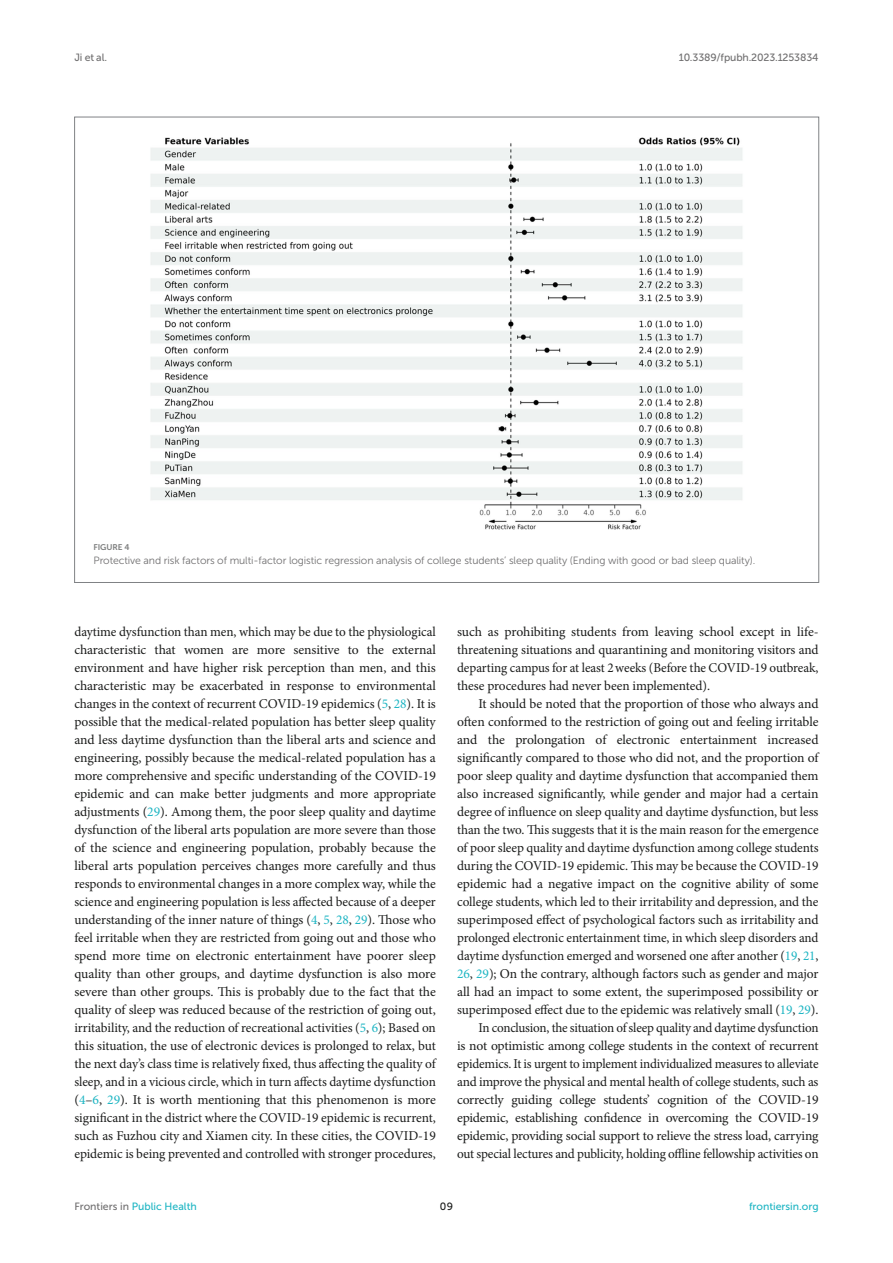
<style>
.page{position:relative;width:893px;height:1263px;background:#fff}
.page>*{position:absolute;margin:0;border:0;box-sizing:border-box;transform-origin:0 0}
.TEXT{font:13.5px/18px "Minion Pro";letter-spacing:-.01em;color:#1b1c1b;text-align:justify}
.FIG_LEG{font:10.5px "Museo Sans 300";letter-spacing:-.01em;color:#706f70}
.t1{font:10.5px "Museo Sans 500";color:#1db5c3}
.t2{font:10.5px "Museo Sans 500";letter-spacing:-.015em;color:#706f70}
.t3{font:10.5px "Museo Sans 500";color:#1b1c1b}
.FIG_HD{font:8.25px "Museo Sans 700";letter-spacing:-.01em;color:#7e7f7f}
.s1{color:#1db5c3}
.s2{color:#706f70}
</style>
<div class="page">
<img style="left:150px;top:137px;width:593px;height:393px">
<p class="t2" style="left:74px;top:51px;width:34px">Ji et al.</p>
<p class="t2" style="left:679px;top:51px;width:141px">10.3389/fpubh.2023.1253834</p>
<p class="FIG_HD" style="left:94px;top:543px;width:37px">FIGURE 4</p>
<p class="FIG_LEG" style="left:94px;top:554px;width:663px">Protective and risk factors of multi-factor logistic regression analysis of college students’ sleep quality (Ending with good or bad sleep quality).</p>
<p class="TEXT" style="left:74px;top:623px;width:363px">daytime dysfunction than men, which may be due to the physiological characteristic that women are more sensitive to the external environment and have higher risk perception than men, and this characteristic may be exacerbated in response to environmental changes in the context of recurrent COVID-19 epidemics (<span class="s1">5</span>, <span class="s1">28</span>). It is possible that the medical-related population has better sleep quality and less daytime dysfunction than the liberal arts and science and engineering, possibly because the medical-related population has a more comprehensive and specific understanding of the COVID-19 epidemic and can make better judgments and more appropriate adjustments (<span class="s1">29</span>). Among them, the poor sleep quality and daytime dysfunction of the liberal arts population are more severe than those of the science and engineering population, probably because the liberal arts population perceives changes more carefully and thus responds to environmental changes in a more complex way, while the science and engineering population is less affected because of a deeper understanding of the inner nature of things (<span class="s1">4</span>, <span class="s1">5</span>, <span class="s1">28</span>, <span class="s1">29</span>). Those who feel irritable when they are restricted from going out and those who spend more time on electronic entertainment have poorer sleep quality than other groups, and daytime dysfunction is also more severe than other groups. This is probably due to the fact that the quality of sleep was reduced because of the restriction of going out, irritability, and the reduction of recreational activities (<span class="s1">5</span>, <span class="s1">6</span>); Based on this situation, the use of electronic devices is prolonged to relax, but the next day’s class time is relatively fixed, thus affecting the quality of sleep, and in a vicious circle, which in turn affects daytime dysfunction (<span class="s1">4</span>–<span class="s1">6</span>, <span class="s1">29</span>). It is worth mentioning that this phenomenon is more significant in the district where the COVID-19 epidemic is recurrent, such as Fuzhou city and Xiamen city. In these cities, the COVID-19 epidemic is being prevented and controlled with stronger procedures,</p>
<p class="TEXT" style="left:457px;top:623px;width:363px">such as prohibiting students from leaving school except in life&shy;threatening situations and quarantining and monitoring visitors and departing campus for at least 2weeks (Before the COVID-19 outbreak, these procedures had never been implemented).</p>
<p class="TEXT" style="left:457px;top:695px;width:363px;text-indent:21px">It should be noted that the proportion of those who always and often conformed to the restriction of going out and feeling irritable and the prolongation of electronic entertainment increased significantly compared to those who did not, and the proportion of poor sleep quality and daytime dysfunction that accompanied them also increased significantly, while gender and major had a certain degree of influence on sleep quality and daytime dysfunction, but less than the two. This suggests that it is the main reason for the emergence of poor sleep quality and daytime dysfunction among college students during the COVID-19 epidemic. This may be because the COVID-19 epidemic had a negative impact on the cognitive ability of some college students, which led to their irritability and depression, and the superimposed effect of psychological factors such as irritability and prolonged electronic entertainment time, in which sleep disorders and daytime dysfunction emerged and worsened one after another (<span class="s1">19</span>, <span class="s1">21</span>, <span class="s1">26</span>, <span class="s1">29</span>); On the contrary, although factors such as gender and major all had an impact to some extent, the superimposed possibility or superimposed effect due to the epidemic was relatively small (<span class="s1">19</span>, <span class="s1">29</span>).</p>
<p class="TEXT" style="left:457px;top:1019px;width:363px;text-indent:21px">In conclusion, the situation of sleep quality and daytime dysfunction is not optimistic among college students in the context of recurrent epidemics. It is urgent to implement individualized measures to alleviate and improve the physical and mental health of college students, such as correctly guiding college students’ cognition of the COVID-19 epidemic, establishing confidence in overcoming the COVID-19 epidemic, providing social support to relieve the stress load, carrying out special lectures and publicity, holding offline fellowship activities on</p>
<p class="t1" style="left:74px;top:1200px;width:124px"><span class="s2">Frontiers in</span> Public Health</p>
<p class="t3" style="left:440px;top:1200px;width:15px">09</p>
<p class="t1" style="left:749px;top:1200px;width:71px">frontiersin.org</p>
</div>
